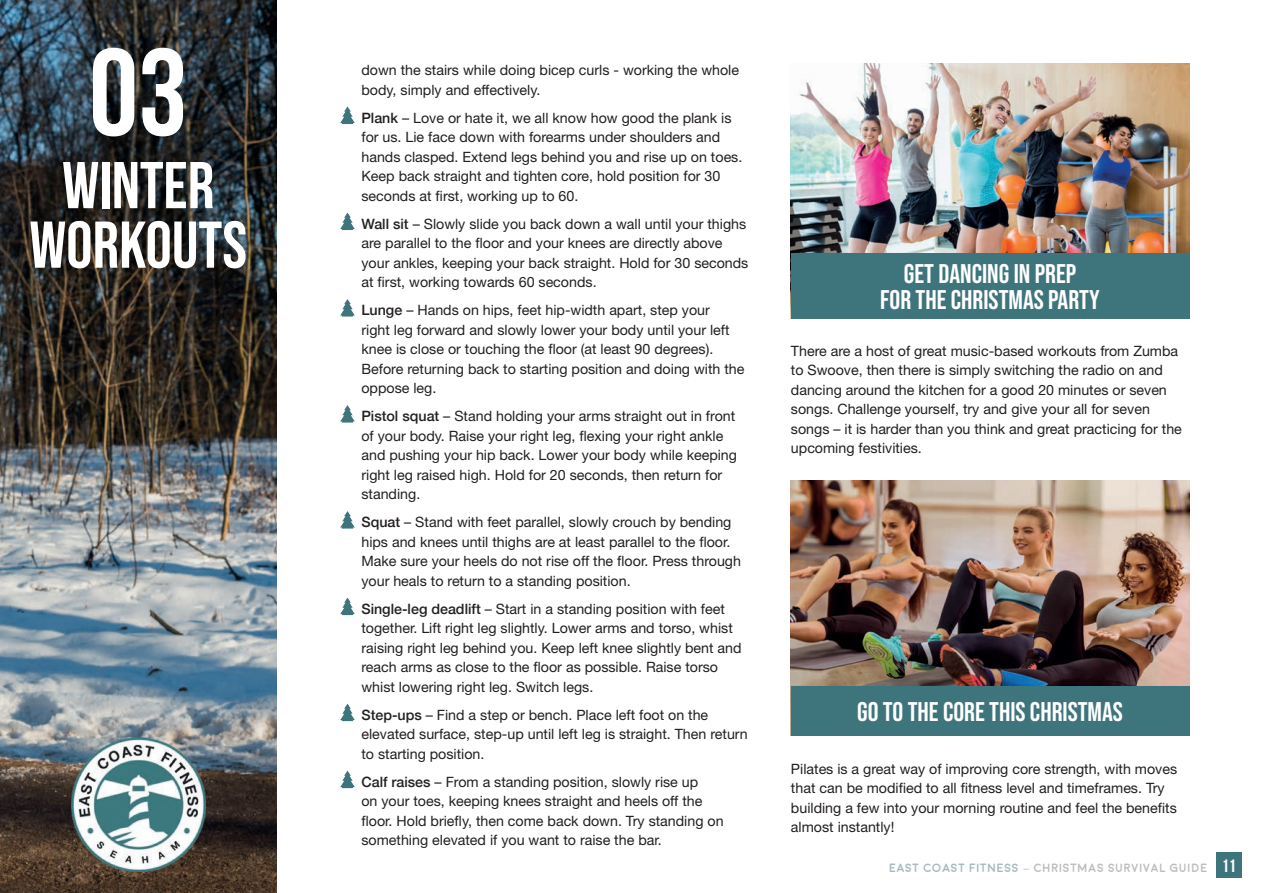
<style>
.page{position:relative;width:1263px;height:893px;background:#fff}
.page>*{position:absolute;margin:0;border:0;box-sizing:border-box;transform-origin:0 0}
.t1{font:700 123.9px "Bebas Neue";color:#fff}
.t2{font:66px "Bebas Neue";color:#fff}
.t3{font:700 66px "Bebas Neue";color:#fff}
.t4{font:27px/25.5px "Bebas Neue";color:#fff;text-align:center}
.t5{font:14.25px/19.5px "Helvetica Neue";color:#231f20}
.t6{font:700 12px "Moon";letter-spacing:.05em;color:#bcbdc0}
.s1{font-weight:500}
.s2{color:#a8b9bd}
.s3{font-family:"Bebas Neue";font-size:18px;color:#fff}
</style>
<div class="page">
<img style="left:0;top:0;width:276px;height:893px">
<div style="left:1216px;top:852px;width:26px;height:26px;background:#3e757c"></div>
<img style="left:71px;top:737px;width:134px;height:135px">
<svg style="left:340px;top:107px;width:15px;height:17px"></svg>
<svg style="left:340px;top:213px;width:15px;height:17px"></svg>
<svg style="left:340px;top:299px;width:15px;height:18px"></svg>
<svg style="left:340px;top:405px;width:15px;height:18px"></svg>
<svg style="left:340px;top:511px;width:15px;height:18px"></svg>
<svg style="left:340px;top:598px;width:15px;height:17px"></svg>
<svg style="left:340px;top:704px;width:15px;height:17px"></svg>
<svg style="left:340px;top:771px;width:15px;height:17px"></svg>
<img style="left:791px;top:64px;width:398px;height:189px">
<img style="left:791px;top:480px;width:398px;height:206px">
<div style="left:791px;top:253px;width:398px;height:66px;background:#3e757c"></div>
<div style="left:791px;top:686px;width:398px;height:50px;background:#3e757c"></div>
<h1 class="t1" style="left:89px;top:25px;width:100px">03</h1>
<h2 class="t3" style="left:62px;top:149px;width:154px">WINTER</h2>
<h2 class="t2" style="left:29px;top:208px;width:219px">WORKOUTS</h2>
<p class="t5" style="left:361px;top:60px;width:379px">down the stairs while doing bicep curls - working the whole body, simply and effectively.</p>
<p class="t5" style="left:361px;top:108px;width:382px"><span class="s1">Plank</span> – Love or hate it, we all know how good the plank is for us. Lie face down with forearms under shoulders and hands clasped. Extend legs behind you and rise up on toes.<br>Keep back straight and tighten core, hold position for 30 seconds at first, working up to 60.</p>
<p class="t5" style="left:361px;top:214px;width:388px"><span class="s1">Wall sit</span> – Slowly slide you back down a wall until your thighs are parallel to the floor and your knees are directly above your ankles, keeping your back straight. Hold for 30 seconds at first, working towards 60 seconds.</p>
<p class="t5" style="left:361px;top:300px;width:384px"><span class="s1">Lunge</span> – Hands on hips, feet hip-width apart, step your<br>right leg forward and slowly lower your body until your left knee is close or touching the floor (at least 90 degrees).<br>Before returning back to starting position and doing with the oppose leg.</p>
<p class="t5" style="left:361px;top:406px;width:377px"><span class="s1">Pistol squat</span> – Stand holding your arms straight out in front of your body. Raise your right leg, flexing your right ankle and pushing your hip back. Lower your body while keeping right leg raised high. Hold for 20 seconds, then return for standing.</p>
<p class="t5" style="left:361px;top:512px;width:381px"><span class="s1">Squat</span> – Stand with feet parallel, slowly crouch by bending hips and knees until thighs are at least parallel to the floor.<br>Make sure your heels do not rise off the floor. Press through your heals to return to a standing position.</p>
<p class="t5" style="left:361px;top:599px;width:382px"><span class="s1">Single-leg deadlift</span> – Start in a standing position with feet together. Lift right leg slightly. Lower arms and torso, whist raising right leg behind you. Keep left knee slightly bent and reach arms as close to the floor as possible. Raise torso whist lowering right leg. Switch legs.</p>
<p class="t5" style="left:361px;top:705px;width:388px"><span class="s1">Step-ups</span> – Find a step or bench. Place left foot on the elevated surface, step-up until left leg is straight. Then return to starting position.</p>
<p class="t5" style="left:361px;top:772px;width:364px"><span class="s1">Calf raises</span> – From a standing position, slowly rise up<br>on your toes, keeping knees straight and heels off the floor. Hold briefly, then come back down. Try standing on something elevated if you want to raise the bar.</p>
<h3 class="t4" style="left:880px;top:261px;width:221px">GET DANCING IN PREP<br>FOR THE CHRISTMAS PARTY</h3>
<p class="t5" style="left:791px;top:341px;width:392px">There are a host of great music-based workouts from Zumba to Swoove, then there is simply switching the radio on and dancing around the kitchen for a good 20 minutes or seven songs. Challenge yourself, try and give your all for seven songs – it is harder than you think and great practicing for the upcoming festivities.</p>
<h3 class="t4" style="left:857px;top:699px;width:267px">GO TO THE CORE THIS CHRISTMAS</h3>
<p class="t5" style="left:791px;top:759px;width:388px">Pilates is a great way of improving core strength, with moves that can be modified to all fitness level and timeframes. Try building a few into your morning routine and feel the benefits almost instantly!</p>
<p class="t6" style="left:889px;top:862px;width:348px"><span class="s2">EAST COAST FITNESS</span> – CHRISTMAS SURVIVAL GUIDE <span class="s3">11</span></p>
</div>
